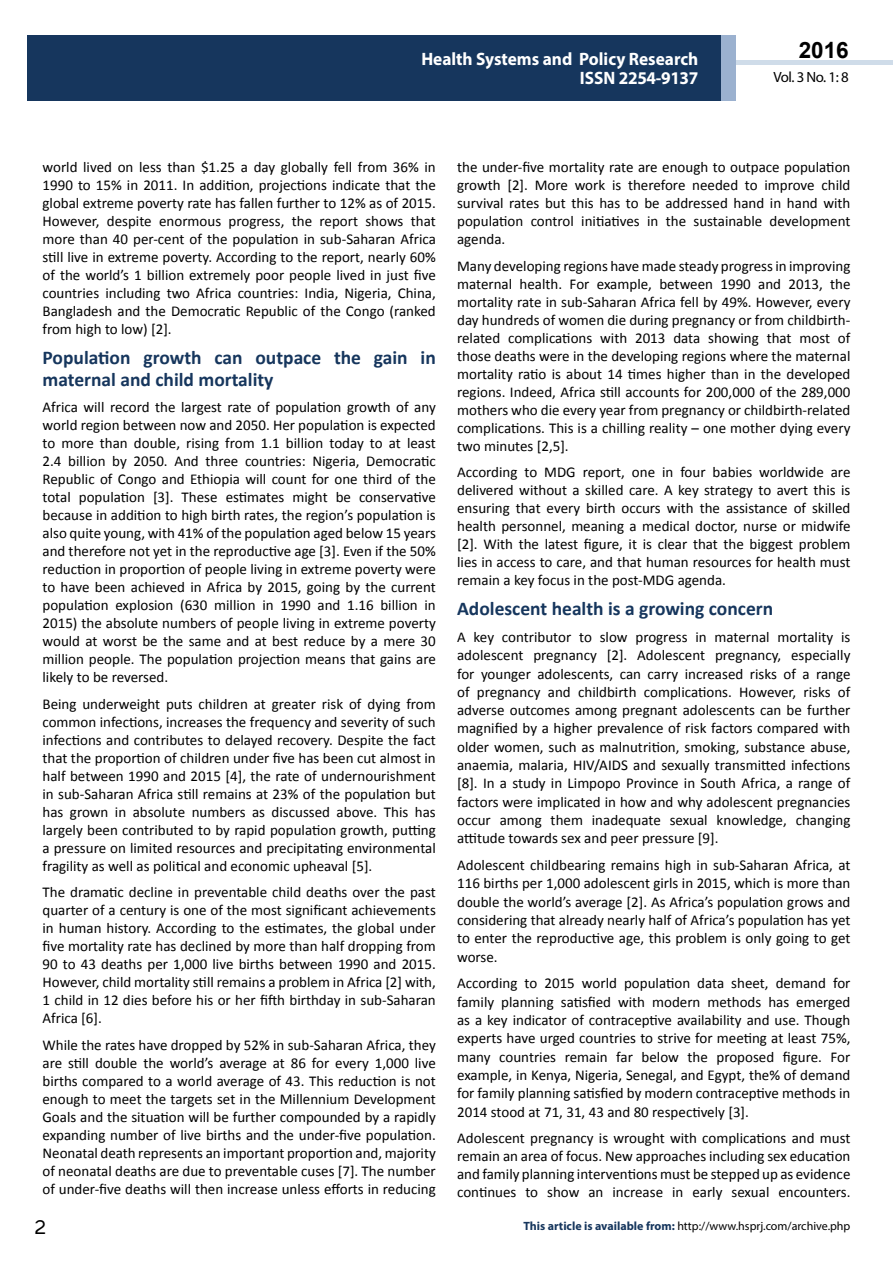
<style>
.page{position:relative;width:893px;height:1263px;background:#fff}
.page>*{position:absolute;margin:0;border:0;box-sizing:border-box;transform-origin:0 0}
.t1{font:25.5px "Tunga";color:#000}
.t2{font:700 22.5px "Arial";color:#000}
.t3{font:700 19.5px/21.5px "Calibri";color:#16365d}
.t4{font:700 18px/19.8px "Myriad Pro";color:#fff;text-align:right;scale:.96 1}
.t5{font:15px/18px "Calibri";color:#000;text-align:justify}
.t6{font:14.85px "Myriad Pro";color:#000}
.t7{font:12px "Myriad Pro";color:#000}
.s1{font-weight:700;color:#16365d}
</style>
<div class="page">
<div style="left:736px;top:60px;width:157px;height:5px;background:#cfdce9"></div>
<div style="left:720px;top:35px;width:16px;height:66px;background:#9bb1cf"></div>
<div style="left:27px;top:35px;width:694px;height:66px;background:#16365d"></div>
<p class="t4" style="left:421px;top:48px;width:290px">Health Systems and Policy Research<br>ISSN 2254-9137</p>
<h2 class="t2" style="left:799px;top:35px;width:52px">2016</h2>
<p class="t6" style="left:773px;top:68px;width:77px">Vol. 3 No. 1: 8</p>
<p class="t5" style="left:43px;top:158px;width:395px">world lived on less than $1.25 a day globally fell from 36% in 1990 to 15% in 2011. In addition, projections indicate that the global extreme poverty rate has fallen further to 12% as of 2015.<br>However, despite enormous progress, the report shows that more than 40 per-cent of the population in sub-Saharan Africa still live in extreme poverty. According to the report, nearly 60% of the world’s 1 billion extremely poor people lived in just five countries including two Africa countries: India, Nigeria, China, Bangladesh and the Democratic Republic of the Congo (ranked from high to low) [2].</p>
<h3 class="t3" style="left:43px;top:347px;width:395px">Population growth can outpace the gain in maternal and child mortality</h3>
<p class="t5" style="left:43px;top:398px;width:395px">Africa will record the largest rate of population growth of any world region between now and 2050. Her population is expected to more than double, rising from 1.1 billion today to at least 2.4 billion by 2050. And three countries: Nigeria, Democratic Republic of Congo and Ethiopia will count for one third of the total population [3]. These estimates might be conservative because in addition to high birth rates, the region’s population is also quite young, with 41% of the population aged below 15 years and therefore not yet in the reproductive age [3]. Even if the 50% reduction in proportion of people living in extreme poverty were to have been achieved in Africa by 2015, going by the current population explosion (630 million in 1990 and 1.16 billion in 2015) the absolute numbers of people living in extreme poverty would at worst be the same and at best reduce by a mere 30 million people. The population projection means that gains are likely to be reversed.</p>
<p class="t5" style="left:43px;top:695px;width:395px">Being underweight puts children at greater risk of dying from common infections, increases the frequency and severity of such infections and contributes to delayed recovery. Despite the fact that the proportion of children under five has been cut almost in half between 1990 and 2015 [4], the rate of undernourishment in sub-Saharan Africa still remains at 23% of the population but has grown in absolute numbers as discussed above. This has largely been contributed to by rapid population growth, putting a pressure on limited resources and precipitating environmental fragility as well as political and economic upheaval [5].</p>
<p class="t5" style="left:43px;top:883px;width:395px">The dramatic decline in preventable child deaths over the past quarter of a century is one of the most significant achievements in human history. According to the estimates, the global under five mortality rate has declined by more than half dropping from 90 to 43 deaths per 1,000 live births between 1990 and 2015.<br>However, child mortality still remains a problem in Africa [2] with, 1 child in 12 dies before his or her fifth birthday in sub-Saharan Africa [6].</p>
<p class="t5" style="left:43px;top:1036px;width:395px">While the rates have dropped by 52% in sub-Saharan Africa, they are still double the world’s average at 86 for every 1,000 live births compared to a world average of 43. This reduction is not enough to meet the targets set in the Millennium Development Goals and the situation will be further compounded by a rapidly expanding number of live births and the under-five population.<br>Neonatal death represents an important proportion and, majority of neonatal deaths are due to preventable cuses [7]. The number of under-five deaths will then increase unless efforts in reducing</p>
<p class="t5" style="left:457px;top:158px;width:395px">the under-five mortality rate are enough to outpace population growth [2]. More work is therefore needed to improve child survival rates but this has to be addressed hand in hand with population control initiatives in the sustainable development agenda.</p>
<p class="t5" style="left:457px;top:257px;width:395px">Many developing regions have made steady progress in improving maternal health. For example, between 1990 and 2013, the mortality rate in sub-Saharan Africa fell by 49%. However, every day hundreds of women die during pregnancy or from childbirth&shy;related complications with 2013 data showing that most of those deaths were in the developing regions where the maternal mortality ratio is about 14 times higher than in the developed regions. Indeed, Africa still accounts for 200,000 of the 289,000 mothers who die every year from pregnancy or childbirth-related complications. This is a chilling reality – one mother dying every two minutes [2,5].</p>
<p class="t5" style="left:457px;top:463px;width:395px">According to MDG report, one in four babies worldwide are delivered without a skilled care. A key strategy to avert this is ensuring that every birth occurs with the assistance of skilled health personnel, meaning a medical doctor, nurse or midwife [2]. With the latest figure, it is clear that the biggest problem lies in access to care, and that human resources for health must remain a key focus in the post-MDG agenda.</p>
<h3 class="t3" style="left:457px;top:598px;width:318px">Adolescent health is a growing concern</h3>
<p class="t5" style="left:457px;top:628px;width:395px">A key contributor to slow progress in maternal mortality is adolescent pregnancy [2]. Adolescent pregnancy, especially for younger adolescents, can carry increased risks of a range of pregnancy and childbirth complications. However, risks of adverse outcomes among pregnant adolescents can be further magnified by a higher prevalence of risk factors compared with older women, such as malnutrition, smoking, substance abuse, anaemia, malaria, HIV/AIDS and sexually transmitted infections [8]. In a study in Limpopo Province in South Africa, a range of factors were implicated in how and why adolescent pregnancies occur among them inadequate sexual knowledge, changing attitude towards sex and peer pressure [9].</p>
<p class="t5" style="left:457px;top:856px;width:395px">Adolescent childbearing remains high in sub-Saharan Africa, at 116 births per 1,000 adolescent girls in 2015, which is more than double the world’s average [2]. As Africa’s population grows and considering that already nearly half of Africa’s population has yet to enter the reproductive age, this problem is only going to get worse.</p>
<p class="t5" style="left:457px;top:974px;width:395px">According to 2015 world population data sheet, demand for family planning satisfied with modern methods has emerged as a key indicator of contraceptive availability and use. Though experts have urged countries to strive for meeting at least 75%, many countries remain far below the proposed figure. For example, in Kenya, Nigeria, Senegal, and Egypt, the% of demand for family planning satisfied by modern contraceptive methods in 2014 stood at 71, 31, 43 and 80 respectively [3].</p>
<p class="t5" style="left:457px;top:1129px;width:395px">Adolescent pregnancy is wrought with complications and must remain an area of focus. New approaches including sex education and family planning interventions must be stepped up as evidence continues to show an increase in early sexual encounters.</p>
<h1 class="t1" style="left:35px;top:1210px;width:13px">2</h1>
<p class="t7" style="left:523px;top:1219px;width:329px"><span class="s1">This article is available from:</span> http://www.hsprj.com/archive.php</p>
</div>
